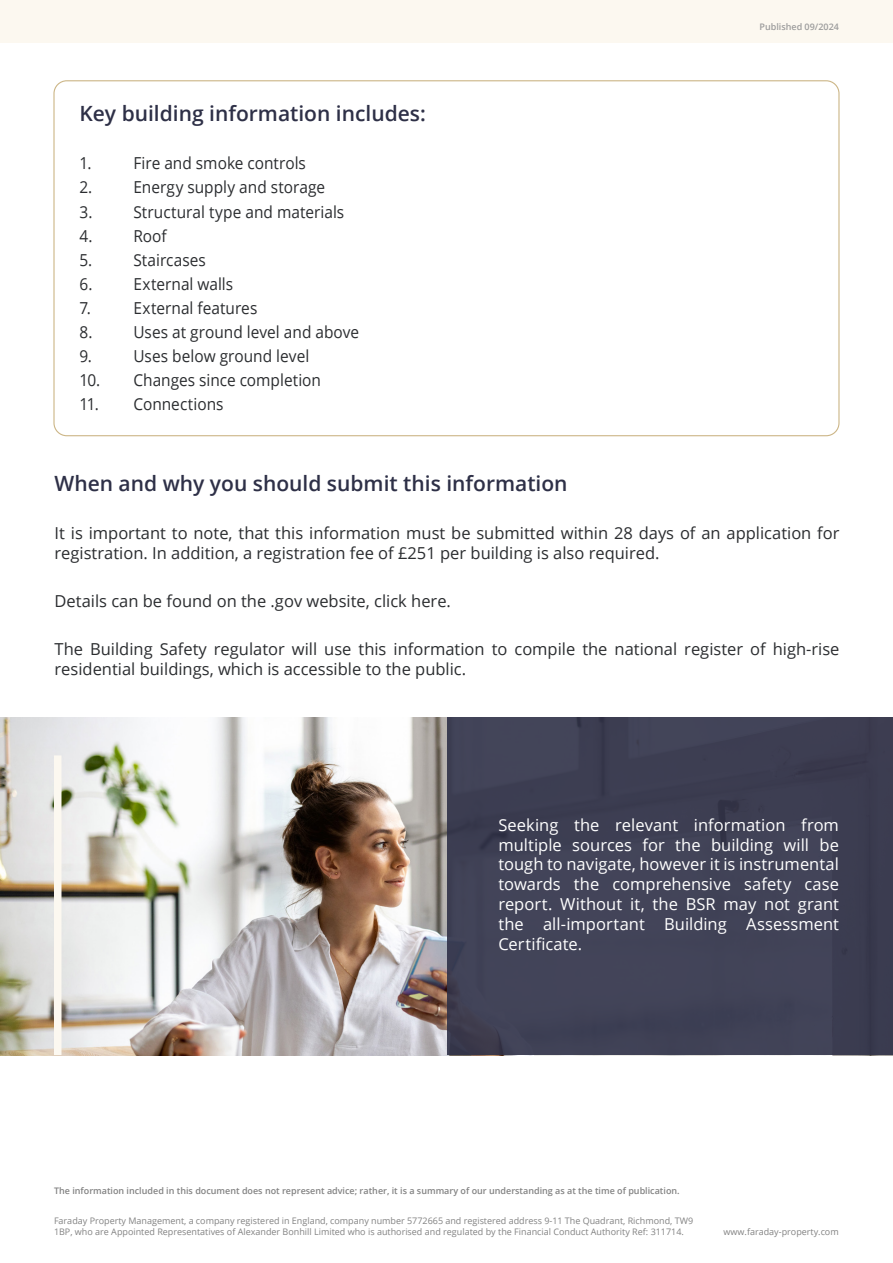
<style>
.page{position:relative;width:893px;height:1263px;background:#fff}
.page>*{position:absolute;margin:0;border:0;box-sizing:border-box;transform-origin:0 0}
.t1{font:600 21px "Open Sans";color:#2e3047}
.t2{font:16.5px/19.8px "Open Sans";color:#2b2d30}
.t3{font:16.5px/19.8px "Open Sans";color:#fff;text-align:justify}
.t4{font:16.5px "Open Sans";color:#2b2d30;scale:.94 1}
.t5{font:9px/10.8px "Open Sans";color:#828282}
.t6{font:600 9px "Open Sans";color:#828282}
.t7{font:600 9px "Open Sans";color:#9c9c9c}
</style>
<div class="page">
<img style="left:1px;top:718px;width:446px;height:337px">
<div style="left:447px;top:718px;width:446px;height:337px;background:#404257"></div>
<div style="left:54px;top:755px;width:8px;height:300px;background:#fcf8f0"></div>
<div style="left:0;top:0;width:893px;height:43px;background:#fcf8f0"></div>
<p class="t1" style="left:79px;top:99px;width:348px">Key building information includes:</p>
<p class="t4" style="left:79px;top:152px;width:14px">1.</p>
<p class="t4" style="left:133px;top:152px;width:185px">Fire and smoke controls</p>
<p class="t4" style="left:79px;top:176px;width:15px">2.</p>
<p class="t4" style="left:133px;top:176px;width:205px">Energy supply and storage</p>
<p class="t4" style="left:79px;top:200px;width:15px">3.</p>
<p class="t4" style="left:133px;top:200px;width:226px">Structural type and materials</p>
<p class="t4" style="left:79px;top:224px;width:15px">4.</p>
<p class="t4" style="left:133px;top:224px;width:37px">Roof</p>
<p class="t4" style="left:79px;top:248px;width:15px">5.</p>
<p class="t4" style="left:133px;top:248px;width:79px">Staircases</p>
<p class="t4" style="left:79px;top:272px;width:15px">6.</p>
<p class="t4" style="left:133px;top:272px;width:108px">External walls</p>
<p class="t4" style="left:79px;top:296px;width:14px">7.</p>
<p class="t4" style="left:133px;top:296px;width:133px">External features</p>
<p class="t4" style="left:79px;top:321px;width:15px">8.</p>
<p class="t4" style="left:133px;top:321px;width:242px">Uses at ground level and above</p>
<p class="t4" style="left:79px;top:345px;width:15px">9.</p>
<p class="t4" style="left:133px;top:345px;width:189px">Uses below ground level</p>
<p class="t4" style="left:79px;top:369px;width:259px">10. Changes since completion</p>
<p class="t4" style="left:79px;top:393px;width:155px">11. Connections</p>
<p class="t7" style="left:759px;top:20px;width:81px">Published 09/2024</p>
<p class="t1" style="left:55px;top:469px;width:515px">When and why you should submit this information</p>
<p class="t2" style="left:55px;top:522px;width:786px">It is important to note, that this information must be submitted within 28 days of an application for registration. In addition, a registration fee of £251 per building is also required.</p>
<p class="t2" style="left:55px;top:590px;width:398px">Details can be found on the .gov website, click here.</p>
<p class="t2" style="left:55px;top:638px;width:786px">The Building Safety regulator will use this information to compile the national register of high-rise residential buildings, which is accessible to the public.</p>
<p class="t3" style="left:498px;top:814px;width:342px">Seeking the relevant information from multiple sources for the building will be tough to navigate, however it is instrumental towards the comprehensive safety case report. Without it, the BSR may not grant the all-important Building Assessment Certificate.</p>
<p class="t6" style="left:54px;top:1184px;width:627px">The information included in this document does not represent advice; rather, it is a summary of our understanding as at the time of publication.</p>
<p class="t5" style="left:54px;top:1215px;width:641px">Faraday Property Management, a company registered in England, company number 5772665 and registered address 9-11 The Quadrant, Richmond, TW9<br>1BP, who are Appointed Representatives of Alexander Bonhill Limited who is authorised and regulated by the Financial Conduct Authority Ref: 311714.</p>
<p class="t5" style="left:724px;top:1226px;width:117px">www.faraday-property.com</p>
</div>
